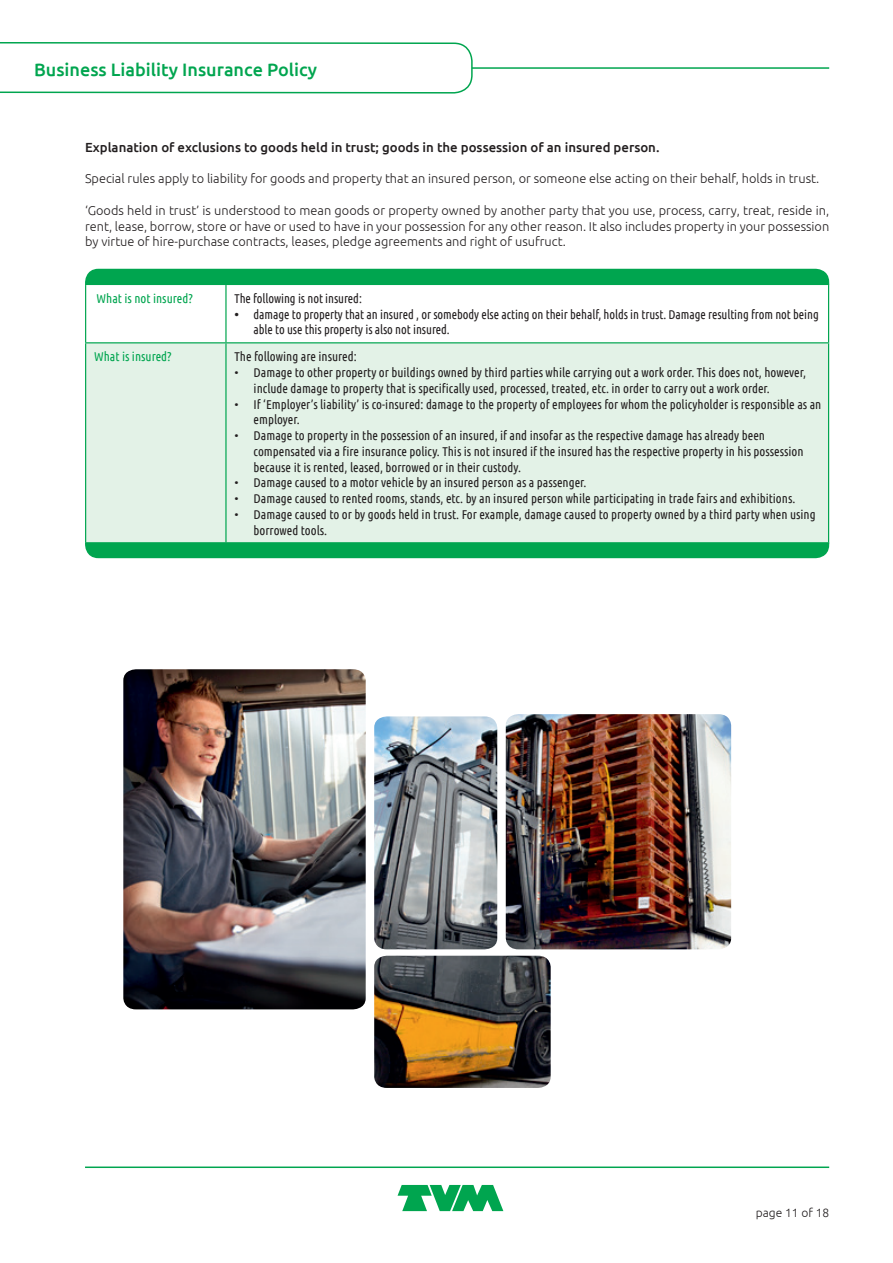
<style>
.page{position:relative;width:893px;height:1263px;background:#fff}
.page>*{position:absolute;margin:0;border:0;box-sizing:border-box;transform-origin:0 0}
.t1{font:500 18px "Ubuntu";color:#00a54f}
.Bodykopje_zw{font:500 13.2px "Ubuntu";color:#231f20}
.Body{font:12.75px/15.8px "Ubuntu Condensed";color:#231f20}
.Body-2{font:300 12.75px/15.8px "Ubuntu";color:#231f20;text-align:justify}
.Body-3{font:12.75px "Ubuntu Condensed";color:#00a54f}
.t2{font:300 12px "Ubuntu";color:#231f20}
.s1{font-family:"Ubuntu";font-weight:500}
</style>
<div class="page">
<div style="left:86px;top:343px;width:742px;height:199px;background:#e3f2e7"></div>
<hr style="left:85px;top:284px;width:141px;height:1px;background:#00a54f">
<hr style="left:85px;top:285px;width:1px;height:57px;background:#00a54f">
<hr style="left:226px;top:284px;width:603px;height:1px;background:#00a54f">
<hr style="left:225px;top:285px;width:2px;height:57px;background:#00a54f">
<hr style="left:828px;top:285px;width:1px;height:57px;background:#00a54f">
<hr style="left:85px;top:342px;width:141px;height:1px;background:#00a54f">
<hr style="left:85px;top:343px;width:1px;height:199px;background:#00a54f">
<hr style="left:226px;top:342px;width:603px;height:1px;background:#00a54f">
<hr style="left:225px;top:343px;width:2px;height:199px;background:#00a54f">
<hr style="left:828px;top:343px;width:1px;height:199px;background:#00a54f">
<hr style="left:85px;top:1166px;width:744px;height:2px;background:#00a54f">
<svg style="left:398px;top:1185px;width:105px;height:26px"></svg>
<hr style="left:85px;top:67px;width:744px;height:2px;background:#00a54f">
<svg style="left:0;top:42px;width:473px;height:52px"></svg>
<svg style="left:85px;top:542px;width:744px;height:16px;background:#04a651"></svg>
<div style="left:85px;top:269px;width:744px;height:15px;background:#00a54f"></div>
<img style="left:374px;top:714px;width:357px;height:374px">
<img style="left:123px;top:669px;width:243px;height:340px">
<h1 class="t1" style="left:34px;top:58px;width:285px">Business Liability Insurance Policy</h1>
<p class="Bodykopje_zw" style="left:85px;top:139px;width:576px">Explanation of exclusions to goods held in trust; goods in the possession of an insured person.</p>
<p class="Body-2" style="left:85px;top:171px;width:736px">Special rules apply to liability for goods and property that an insured person, or someone else acting on their behalf, holds in trust.</p>
<p class="Body-2" style="left:85px;top:202px;width:746px">‘Goods held in trust’ is understood to mean goods or property owned by another party that you use, process, carry, treat, reside in, rent, lease, borrow, store or have or used to have in your possession for any other reason. It also includes property in your possession by virtue of hire-purchase contracts, leases, pledge agreements and right of usufruct.</p>
<p class="Body-3" style="left:97px;top:290px;width:98px">What is not insured?</p>
<p class="Body" style="left:234px;top:290px;width:129px">The following is not insured:</p>
<p class="Body" style="left:254px;top:306px;width:567px;text-indent:-19px"><span class="s1">•</span> damage to property that an insured , or somebody else acting on their behalf, holds in trust. Damage resulting from not being able to use this property is also not insured.</p>
<p class="Body-3" style="left:94px;top:349px;width:79px">What is insured?</p>
<p class="Body" style="left:234px;top:348px;width:124px">The following are insured:</p>
<p class="Body" style="left:254px;top:364px;width:554px;text-indent:-19px">• Damage to other property or buildings owned by third parties while carrying out a work order. This does not, however, include damage to property that is specifically used, processed, treated, etc. in order to carry out a work order.</p>
<p class="Body" style="left:254px;top:396px;width:569px;text-indent:-19px">• If ‘Employer’s liability’ is co-insured: damage to the property of employees for whom the policyholder is responsible as an employer.</p>
<p class="Body" style="left:254px;top:427px;width:551px;text-indent:-19px">• Damage to property in the possession of an insured, if and insofar as the respective damage has already been compensated via a fire insurance policy. This is not insured if the insured has the respective property in his possession because it is rented, leased, borrowed or in their custody.</p>
<p class="Body" style="left:234px;top:474px;width:354px">• Damage caused to a motor vehicle by an insured person as a passenger.</p>
<p class="Body" style="left:234px;top:490px;width:562px">• Damage caused to rented rooms, stands, etc. by an insured person while participating in trade fairs and exhibitions.</p>
<p class="Body" style="left:254px;top:506px;width:564px;text-indent:-19px">• Damage caused to or by goods held in trust. For example, damage caused to property owned by a third party when using borrowed tools.</p>
<p class="t2" style="left:756px;top:1205px;width:75px">page 11 of 18</p>
</div>
